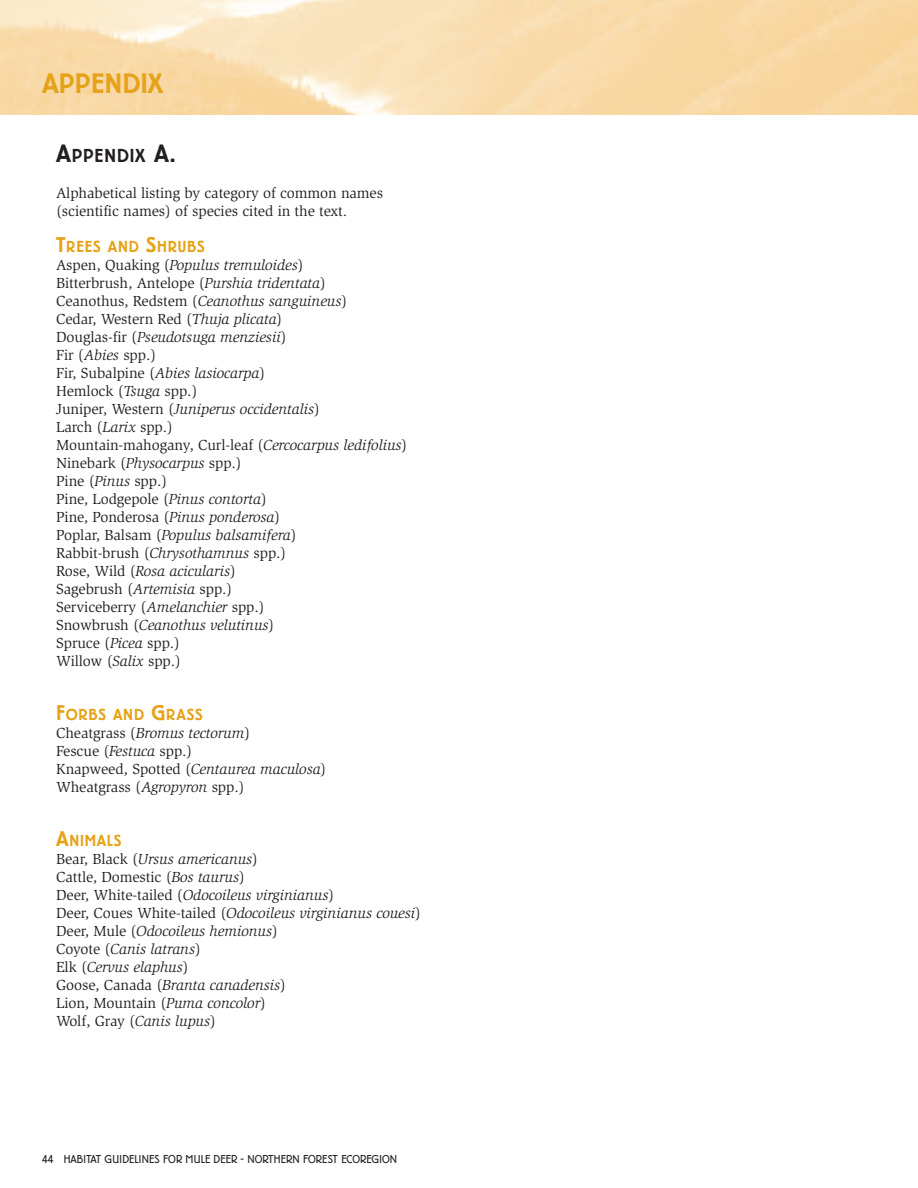
<style>
.page{position:relative;width:918px;height:1188px;background:#fff}
.page>*{position:absolute;margin:0;border:0;box-sizing:border-box;transform-origin:0 0}
.t1{font:500 27.75px "Berliner Grotesk";letter-spacing:.02em;color:#e6a218}
.t2{font:500 18.6px "Berliner Grotesk";letter-spacing:.055em;color:#231f20}
.t3{font:500 15.75px "Berliner Grotesk";letter-spacing:.055em;color:#e6a218}
.t4{font:15px/18px "Slimbach";letter-spacing:-.005em;color:#231f20}
.t5{font:italic 15px/18px "Slimbach";letter-spacing:-.005em;color:#231f20}
.t6{font:300 11.25px "Berliner Grotesk";color:#231f20}
.s1{font-size:24.75px}
.s2{font-size:21px}
.s3{font-style:italic}
.s4{font-style:normal}
</style>
<div class="page">
<h1 class="t1" style="left:42px;top:73px;width:123px">APPENDIX</h1>
<p class="t2" style="left:56px;top:149px;width:121px"><span class="s1">A</span>PPENDIX <span class="s1">A.</span></p>
<p class="t4" style="left:56px;top:185px;width:328px">Alphabetical listing by category of common names (scientific names) of species cited in the text.</p>
<p class="t3" style="left:56px;top:241px;width:150px"><span class="s2">T</span>REES AND <span class="s2">S</span>HRUBS</p>
<p class="t4" style="left:56px;top:257px;width:353px">Aspen, Quaking (<span class="s3">Populus tremuloides</span>)<br>Bitterbrush, Antelope (<span class="s3">Purshia tridentata</span>)<br>Ceanothus, Redstem (<span class="s3">Ceanothus sanguineus</span>)<br>Cedar, Western Red (<span class="s3">Thuja plicata</span>)<br>Douglas-fir (<span class="s3">Pseudotsuga menziesii</span>)<br>Fir (<span class="s3">Abies</span> spp.)<br>Fir, Subalpine (<span class="s3">Abies lasiocarpa</span>)<br>Hemlock (<span class="s3">Tsuga</span> spp.)<br>Juniper, Western (<span class="s3">Juniperus occidentalis</span>)<br>Larch (<span class="s3">Larix</span> spp.)<br>Mountain-mahogany, Curl-leaf (<span class="s3">Cercocarpus ledifolius</span>)<br>Ninebark (<span class="s3">Physocarpus</span> spp.)<br>Pine (<span class="s3">Pinus</span> spp.)<br>Pine, Lodgepole (<span class="s3">Pinus contorta</span>)<br>Pine, Ponderosa (<span class="s3">Pinus ponderosa</span>)<br>Poplar, Balsam (<span class="s3">Populus balsamifera</span>)<br>Rabbit-brush (<span class="s3">Chrysothamnus</span> spp.)<br>Rose, Wild (<span class="s3">Rosa acicularis</span>)<br>Sagebrush (<span class="s3">Artemisia</span> spp.)<br>Serviceberry (<span class="s3">Amelanchier</span> spp.)<br>Snowbrush (<span class="s3">Ceanothus velutinus</span>)<br>Spruce (<span class="s3">Picea</span> spp.)<br>Willow (<span class="s3">Salix</span> spp.)</p>
<p class="t3" style="left:56px;top:709px;width:148px"><span class="s2">F</span>ORBS AND <span class="s2">G</span>RASS</p>
<p class="t4" style="left:56px;top:725px;width:272px">Cheatgrass (<span class="s3">Bromus tectorum</span>)<br>Fescue (<span class="s3">Festuca</span> spp.)<br>Knapweed, Spotted (<span class="s3">Centaurea maculosa</span>)<br>Wheatgrass (<span class="s3">Agropyron</span> spp.)</p>
<p class="t3" style="left:56px;top:835px;width:67px"><span class="s2">A</span>NIMALS</p>
<p class="t5" style="left:56px;top:851px;width:366px"><span class="s4">Bear, Black (</span>Ursus americanus<span class="s4">)<br>Cattle, Domestic (</span>Bos taurus<span class="s4">)<br>Deer, White-tailed (</span>Odocoileus virginianus<span class="s4">)<br>Deer, Coues White-tailed (</span>Odocoileus virginianus couesi<span class="s4">)<br>Deer, Mule (</span>Odocoileus hemionus<span class="s4">)<br>Coyote (</span>Canis latrans<span class="s4">)<br>Elk (</span>Cervus elaphus<span class="s4">)<br>Goose, Canada (</span>Branta canadensis<span class="s4">)<br>Lion, Mountain (</span>Puma concolor<span class="s4">)<br>Wolf, Gray (</span>Canis lupus<span class="s4">)</span></p>
<p class="t6" style="left:42px;top:1155px;width:357px">44 HABITAT GUIDELINES FOR MULE DEER - NORTHERN FOREST ECOREGION</p>
</div>
